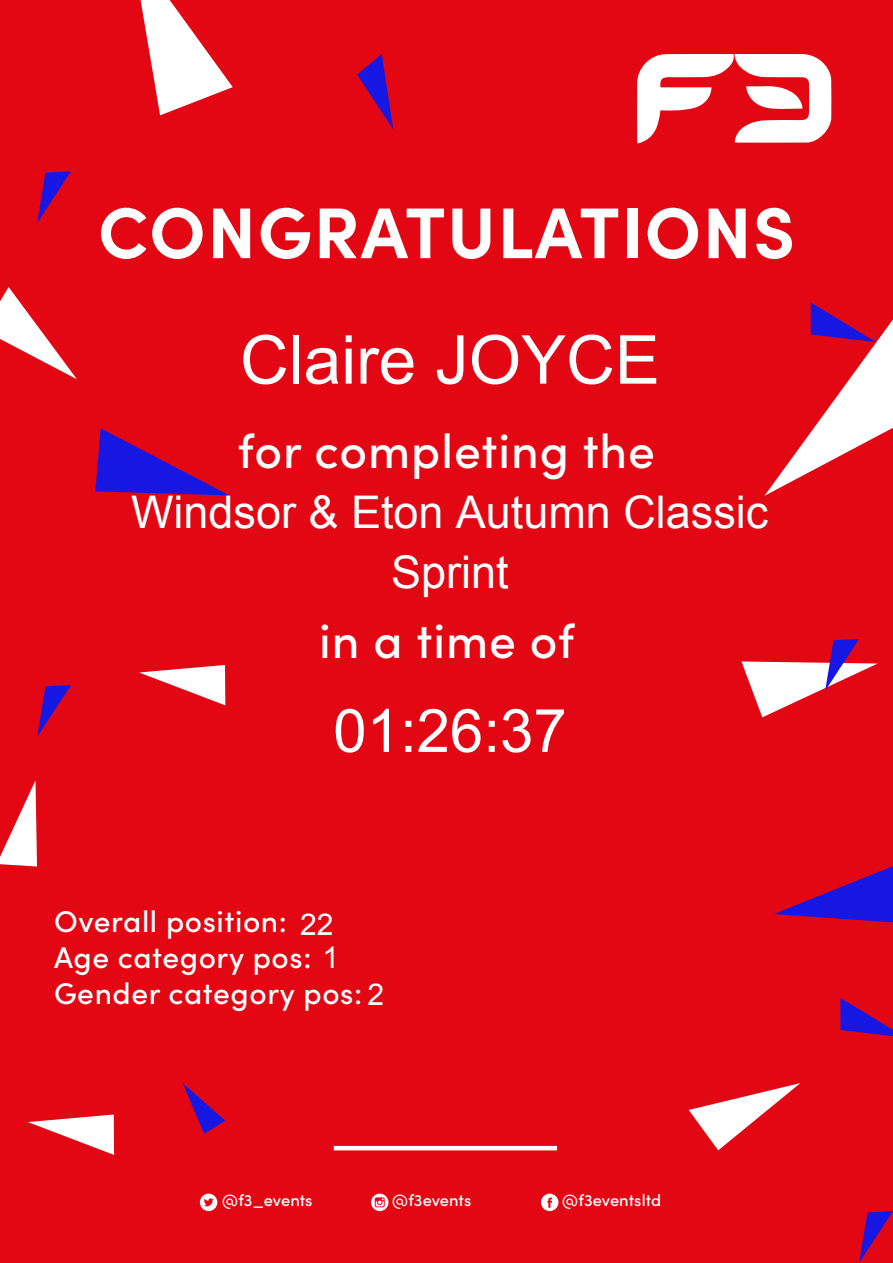
<style>
.page{position:relative;width:893px;height:1263px;background:#e30613}
.page>*{position:absolute;margin:0;border:0;box-sizing:border-box;transform-origin:0 0}
.t1{font:700 72px "Sofia Pro";letter-spacing:.02em;color:#fff}
.t2{font:67.5px "Arial";color:#fff}
.t3{font:60px "Arial";color:#fff}
.t4{font:500 48px "Sofia Pro";letter-spacing:.02em;color:#fff}
.t5{font:45px "Arial";color:#fff}
.t6{font:500 30px/36px "Sofia Pro";letter-spacing:.02em;color:#fff}
.t7{font:30px "Arial";color:#fff}
.t8{font:500 16.5px "Sofia Pro";color:#fff}
.s1{font-family:"Arial";font-weight:400}
</style>
<div class="page">
<hr style="left:334px;top:1146px;width:223px;height:4px;background:#fff">
<svg style="left:139px;top:665px;width:86px;height:40px"></svg>
<svg style="left:0;top:780px;width:37px;height:86px"></svg>
<svg style="left:28px;top:1114px;width:86px;height:41px"></svg>
<svg style="left:141px;top:0;width:92px;height:115px"></svg>
<svg style="left:689px;top:1083px;width:111px;height:67px"></svg>
<svg style="left:0;top:287px;width:77px;height:92px"></svg>
<svg style="left:774px;top:866px;width:119px;height:56px"></svg>
<svg style="left:95px;top:428px;width:134px;height:67px"></svg>
<svg style="left:764px;top:302px;width:129px;height:194px"></svg>
<svg style="left:840px;top:998px;width:53px;height:38px"></svg>
<svg style="left:37px;top:685px;width:34px;height:52px"></svg>
<svg style="left:741px;top:639px;width:137px;height:78px"></svg>
<svg style="left:37px;top:171px;width:34px;height:52px"></svg>
<svg style="left:859px;top:1211px;width:34px;height:52px"></svg>
<svg style="left:357px;top:54px;width:36px;height:75px"></svg>
<svg style="left:183px;top:1083px;width:42px;height:51px"></svg>
<svg style="left:541px;top:1193px;width:17px;height:18px"></svg>
<svg style="left:200px;top:1193px;width:17px;height:18px"></svg>
<svg style="left:371px;top:1193px;width:17px;height:18px"></svg>
<svg style="left:637px;top:54px;width:194px;height:90px"></svg>
<h1 class="t1" style="left:98px;top:177px;width:699px">CONGRATULATIONS</h1>
<h2 class="t2" style="left:240px;top:323px;width:421px">Claire JOYCE</h2>
<h3 class="t4" style="left:238px;top:416px;width:419px">for completing the</h3>
<h3 class="t5" style="left:131px;top:488px;width:639px">Windsor &amp; Eton Autumn Classic</h3>
<h3 class="t5" style="left:391px;top:548px;width:119px">Sprint</h3>
<h3 class="t4" style="left:319px;top:605px;width:257px">in a time of</h3>
<h3 class="t3" style="left:333px;top:698px;width:235px">01:26:37</h3>
<p class="t6" style="left:54px;top:901px;width:332px">Overall position:<br>Age category pos: <span class="s1">1<br></span>Gender category pos: <span class="s1">2</span></p>
<p class="t7" style="left:300px;top:908px;width:35px">22</p>
<p class="t8" style="left:222px;top:1188px;width:92px">@f3_events</p>
<p class="t8" style="left:392px;top:1188px;width:81px">@f3events</p>
<p class="t8" style="left:562px;top:1188px;width:101px">@f3eventsltd</p>
</div>
